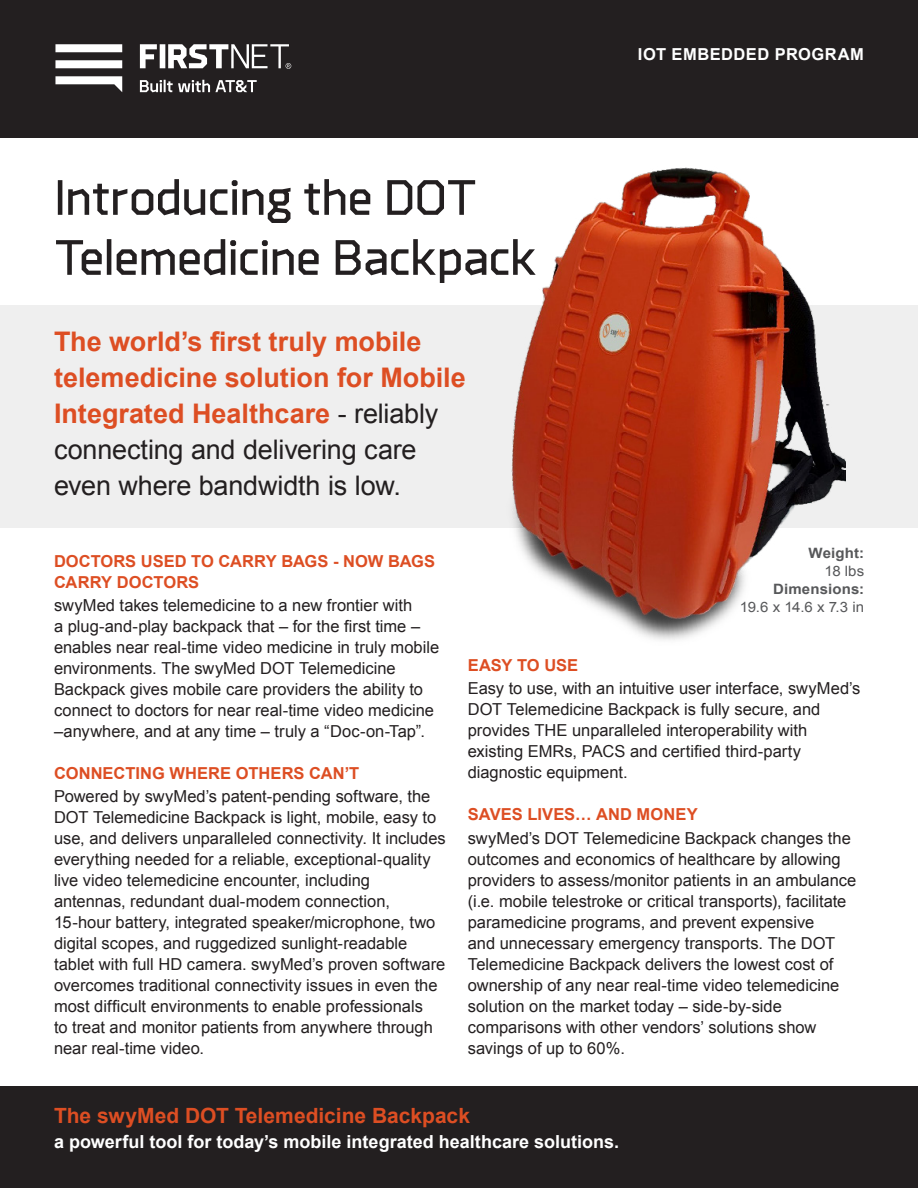
<style>
.page{position:relative;width:918px;height:1188px;background:#fff}
.page>*{position:absolute;margin:0;border:0;box-sizing:border-box;transform-origin:0 0}
.Body_Text{font:700 27px/36px "Arial";color:#dd4e23}
.Body_Text-2{font:700 21px "Arial";color:#dd4e23}
.Body_Text-3{font:700 18px "Arial";color:#fff}
.Default{font:16.5px/21px "Arial";color:#231f20}
.Default-2{font:700 16.5px/21px "Arial";color:#dd4e23}
.t1{font:700 16.5px "Arial";letter-spacing:.03em;color:#fff}
.Body_Text-4{font:14.25px "Arial";letter-spacing:-.015em;color:#57585a;scale:1.05 1}
.Body_Text-5{font:700 14.25px "Arial";letter-spacing:.01em;color:#57585a;scale:1.05 1}
.s1{font-weight:400;color:#231f20}
</style>
<div class="page">
<div style="left:0;top:305px;width:918px;height:223px;background:#efefef"></div>
<div style="left:0;top:1086px;width:918px;height:102px;background:#231f20"></div>
<div style="left:0;top:0;width:918px;height:137px;background:#231f20"></div>
<svg style="left:55px;top:44px;width:236px;height:48px"></svg>
<svg style="left:56px;top:239px;width:449px;height:44px"></svg>
<svg style="left:58px;top:179px;width:417px;height:44px"></svg>
<img style="left:505px;top:167px;width:341px;height:473px">
<p class="Body_Text" style="left:54px;top:325px;width:413px">The world’s first truly mobile telemedicine solution for Mobile<br>Integrated Healthcare <span class="s1">- reliably connecting and delivering care even where bandwidth is low.</span></p>
<p class="t1" style="left:638px;top:43px;width:228px">IOT EMBEDDED PROGRAM</p>
<p class="Default-2" style="left:54px;top:551px;width:383px">DOCTORS USED TO CARRY BAGS - NOW BAGS<br>CARRY DOCTORS</p>
<p class="Default" style="left:54px;top:595px;width:387px">swyMed takes telemedicine to a new frontier with<br>a plug-and-play backpack that – for the first time – enables near real-time video medicine in truly mobile environments. The swyMed DOT Telemedicine Backpack gives mobile care providers the ability to connect to doctors for near real-time video medicine –anywhere, and at any time – truly a “Doc-on-Tap”.</p>
<p class="Default-2" style="left:54px;top:763px;width:307px">CONNECTING WHERE OTHERS CAN’T</p>
<p class="Default" style="left:54px;top:786px;width:393px">Powered by swyMed’s patent-pending software, the DOT Telemedicine Backpack is light, mobile, easy to use, and delivers unparalleled connectivity. It includes everything needed for a reliable, exceptional-quality live video telemedicine encounter, including antennas, redundant dual-modem connection, 15-hour battery, integrated speaker/microphone, two digital scopes, and ruggedized sunlight-readable tablet with full HD camera. swyMed’s proven software overcomes traditional connectivity issues in even the most difficult environments to enable professionals<br>to treat and monitor patients from anywhere through near real-time video.</p>
<p class="Body_Text-5" style="left:809px;top:544px;width:54px">Weight:</p>
<p class="Body_Text-4" style="left:825px;top:562px;width:39px">18 lbs</p>
<p class="Body_Text-5" style="left:773px;top:580px;width:88px">Dimensions:</p>
<p class="Body_Text-4" style="left:740px;top:598px;width:120px">19.6 x 14.6 x 7.3 in</p>
<p class="Default-2" style="left:468px;top:655px;width:112px">EASY TO USE</p>
<p class="Default" style="left:468px;top:678px;width:394px">Easy to use, with an intuitive user interface, swyMed’s DOT Telemedicine Backpack is fully secure, and provides THE unparalleled interoperability with existing EMRs, PACS and certified third-party diagnostic equipment.</p>
<p class="Default-2" style="left:468px;top:805px;width:231px">SAVES LIVES… AND MONEY</p>
<p class="Default" style="left:468px;top:828px;width:390px">swyMed’s DOT Telemedicine Backpack changes the outcomes and economics of healthcare by allowing providers to assess/monitor patients in an ambulance (i.e. mobile telestroke or critical transports), facilitate paramedicine programs, and prevent expensive<br>and unnecessary emergency transports. The DOT Telemedicine Backpack delivers the lowest cost of ownership of any near real-time video telemedicine solution on the market today – side-by-side comparisons with other vendors’ solutions show savings of up to 60%.</p>
<p class="Body_Text-2" style="left:54px;top:1102px;width:418px">The swyMed DOT Telemedicine Backpack</p>
<p class="Body_Text-3" style="left:54px;top:1130px;width:567px">a powerful tool for today’s mobile integrated healthcare solutions.</p>
</div>
